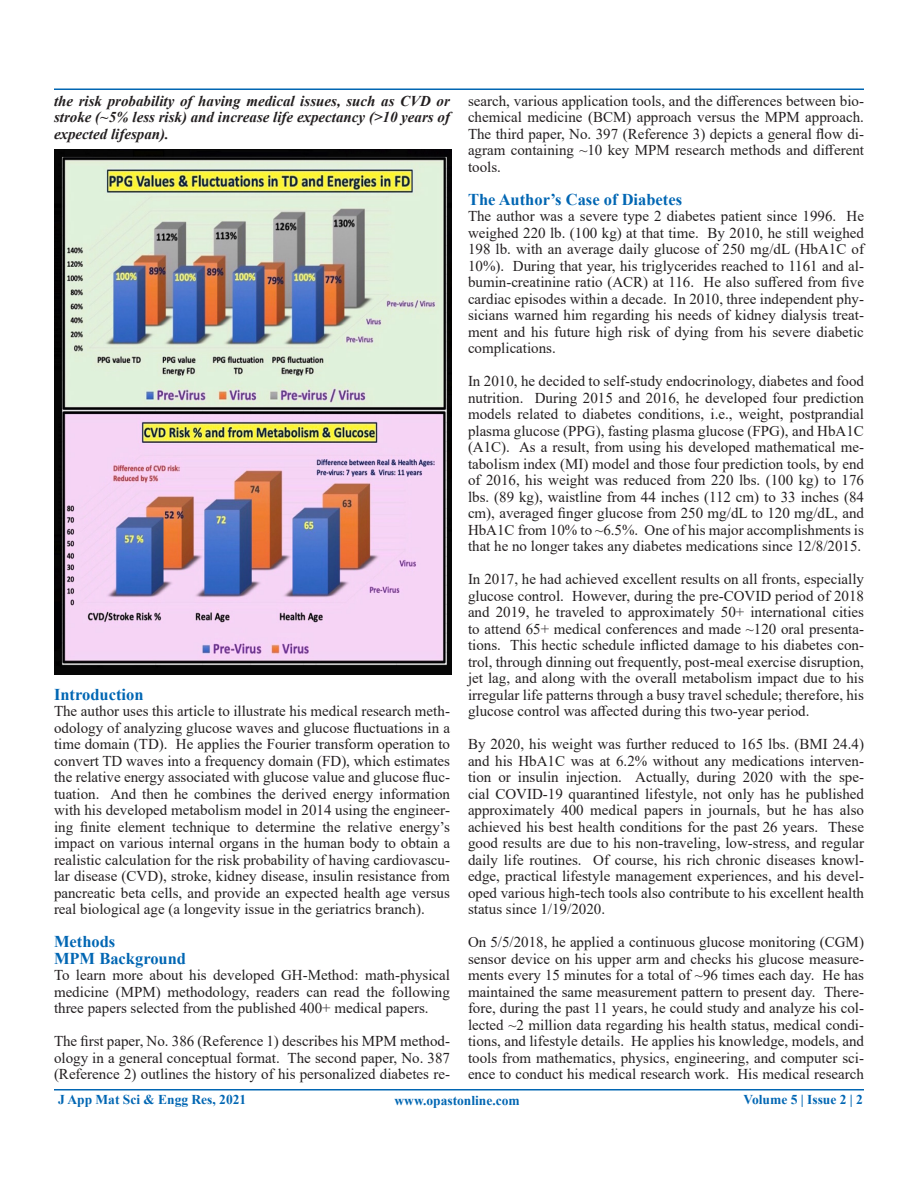
<style>
.page{position:relative;width:918px;height:1188px;background:#fff}
.page>*{position:absolute;margin:0;border:0;box-sizing:border-box;transform-origin:0 0}
.t1{font:700 16.5px "Times New Roman";color:#0166b3}
.t2{font:15px/16.5px "Times New Roman";color:#231f20;text-align:justify}
.t3{font:italic 700 15px/16.5px "Times New Roman";color:#231f20;text-align:justify}
.t4{font:700 13.5px "Times New Roman";color:#0166b3}
</style>
<div class="page">
<hr style="left:54px;top:88px;width:810px;height:2px;background:#0166b3">
<hr style="left:54px;top:1089px;width:810px;height:1px;background:#0166b3">
<img style="left:54px;top:149px;width:398px;height:526px">
<p class="t3" style="left:54px;top:92px;width:398px">the risk probability of having medical issues, such as CVD or stroke (~5% less risk) and increase life expectancy (&gt;10 years of expected lifespan).</p>
<p class="t1" style="left:54px;top:682px;width:91px">Introduction</p>
<p class="t2" style="left:54px;top:702px;width:398px">The author uses this article to illustrate his medical research meth&shy;odology of analyzing glucose waves and glucose fluctuations in a time domain (TD). He applies the Fourier transform operation to convert TD waves into a frequency domain (FD), which estimates the relative energy associated with glucose value and glucose fluc&shy;tuation. And then he combines the derived energy information with his developed metabolism model in 2014 using the engineer&shy;ing finite element technique to determine the relative energy’s impact on various internal organs in the human body to obtain a realistic calculation for the risk probability of having cardiovascu&shy;lar disease (CVD), stroke, kidney disease, insulin resistance from pancreatic beta cells, and provide an expected health age versus real biological age (a longevity issue in the geriatrics branch).</p>
<p class="t1" style="left:54px;top:930px;width:63px">Methods</p>
<p class="t1" style="left:54px;top:946px;width:134px">MPM Background</p>
<p class="t2" style="left:54px;top:966px;width:398px">To learn more about his developed GH-Method: math-physical medicine (MPM) methodology, readers can read the following three papers selected from the published 400+ medical papers.</p>
<p class="t2" style="left:54px;top:1032px;width:398px">The first paper, No. 386 (Reference 1) describes his MPM method&shy;ology in a general conceptual format. The second paper, No. 387 (Reference 2) outlines the history of his personalized diabetes re-</p>
<p class="t2" style="left:468px;top:92px;width:398px">search, various application tools, and the differences between bio&shy;chemical medicine (BCM) approach versus the MPM approach.<br>The third paper, No. 397 (Reference 3) depicts a general flow di&shy;agram containing ~10 key MPM research methods and different tools.</p>
<p class="t1" style="left:468px;top:187px;width:216px">The Author’s Case of Diabetes</p>
<p class="t2" style="left:468px;top:208px;width:398px">The author was a severe type 2 diabetes patient since 1996. He weighed 220 lb. (100 kg) at that time. By 2010, he still weighed 198 lb. with an average daily glucose of 250 mg/dL (HbA1C of 10%). During that year, his triglycerides reached to 1161 and al&shy;bumin-creatinine ratio (ACR) at 116. He also suffered from five cardiac episodes within a decade. In 2010, three independent phy&shy;sicians warned him regarding his needs of kidney dialysis treat&shy;ment and his future high risk of dying from his severe diabetic complications.</p>
<p class="t2" style="left:468px;top:373px;width:398px">In 2010, he decided to self-study endocrinology, diabetes and food nutrition. During 2015 and 2016, he developed four prediction models related to diabetes conditions, i.e., weight, postprandial plasma glucose (PPG), fasting plasma glucose (FPG), and HbA1C (A1C). As a result, from using his developed mathematical me&shy;tabolism index (MI) model and those four prediction tools, by end of 2016, his weight was reduced from 220 lbs. (100 kg) to 176 lbs. (89 kg), waistline from 44 inches (112 cm) to 33 inches (84 cm), averaged finger glucose from 250 mg/dL to 120 mg/dL, and HbA1C from 10% to ~6.5%. One of his major accomplishments is that he no longer takes any diabetes medications since 12/8/2015.</p>
<p class="t2" style="left:468px;top:571px;width:398px">In 2017, he had achieved excellent results on all fronts, especially glucose control. However, during the pre-COVID period of 2018 and 2019, he traveled to approximately 50+ international cities to attend 65+ medical conferences and made ~120 oral presenta&shy;tions. This hectic schedule inflicted damage to his diabetes con&shy;trol, through dinning out frequently, post-meal exercise disruption, jet lag, and along with the overall metabolism impact due to his irregular life patterns through a busy travel schedule; therefore, his glucose control was affected during this two-year period.</p>
<p class="t2" style="left:468px;top:736px;width:398px">By 2020, his weight was further reduced to 165 lbs. (BMI 24.4) and his HbA1C was at 6.2% without any medications interven&shy;tion or insulin injection. Actually, during 2020 with the spe&shy;cial COVID-19 quarantined lifestyle, not only has he published approximately 400 medical papers in journals, but he has also achieved his best health conditions for the past 26 years. These good results are due to his non-traveling, low-stress, and regular daily life routines. Of course, his rich chronic diseases knowl&shy;edge, practical lifestyle management experiences, and his devel&shy;oped various high-tech tools also contribute to his excellent health status since 1/19/2020.</p>
<p class="t2" style="left:468px;top:934px;width:398px">On 5/5/2018, he applied a continuous glucose monitoring (CGM) sensor device on his upper arm and checks his glucose measure&shy;ments every 15 minutes for a total of ~96 times each day. He has maintained the same measurement pattern to present day. There&shy;fore, during the past 11 years, he could study and analyze his col&shy;lected ~2 million data regarding his health status, medical condi&shy;tions, and lifestyle details. He applies his knowledge, models, and tools from mathematics, physics, engineering, and computer sci&shy;ence to conduct his medical research work. His medical research</p>
<p class="t4" style="left:58px;top:1090px;width:190px">J App Mat Sci &amp; Engg Res, 2021</p>
<p class="t4" style="left:395px;top:1091px;width:127px">www.opastonline.com</p>
<p class="t4" style="left:744px;top:1090px;width:121px">Volume 5 | Issue 2 | 2</p>
</div>
